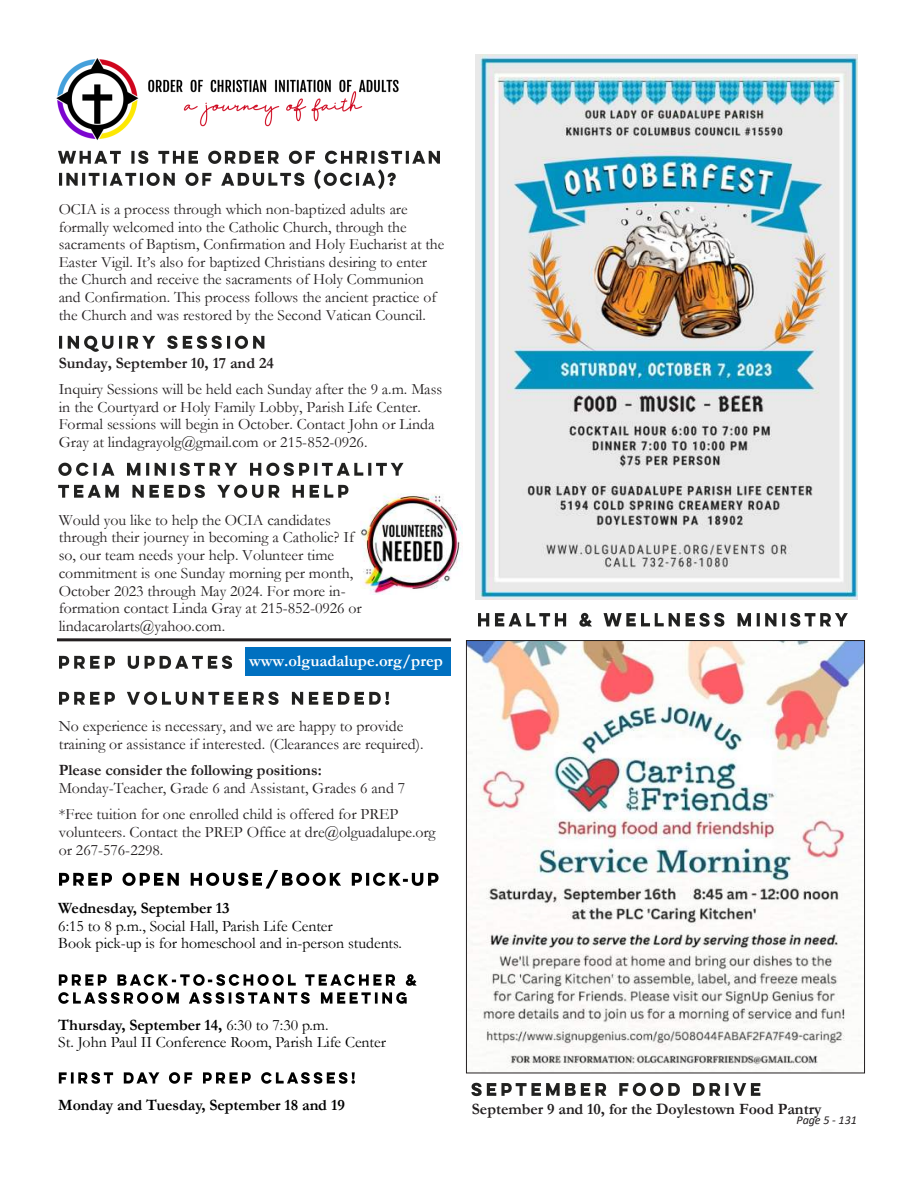
<style>
.page{position:relative;width:918px;height:1188px;background:#fff}
.page>*{position:absolute;margin:0;border:0;box-sizing:border-box;transform-origin:0 0}
.t1{font:700 16.5px "Garamond";color:#fff}
.t2{font:15.9px/17.7px "Garamond";color:#231f20}
.t3{font:15.9px/17.7px "Garamond";color:#000}
.t4{font:700 15.9px "Garamond";color:#231f20}
.t5{font:700 15.9px "Garamond";color:#000}
.t6{font:15.6px/17.5px "Garamond";color:#231f20}
.t7{font:italic 12px "Calibri";color:#231f20}
.s1{font-weight:700}
</style>
<div class="page">
<img style="left:59px;top:691px;width:331px;height:14px">
<img style="left:59px;top:870px;width:342px;height:19px">
<img style="left:402px;top:873px;width:10px;height:9px">
<img style="left:412px;top:872px;width:12px;height:14px">
<img style="left:428px;top:872px;width:11px;height:14px">
<img style="left:58px;top:974px;width:110px;height:12px">
<img style="left:171px;top:979px;width:6px;height:4px">
<img style="left:180px;top:974px;width:25px;height:12px">
<img style="left:207px;top:979px;width:6px;height:4px">
<img style="left:216px;top:974px;width:201px;height:12px">
<img style="left:58px;top:992px;width:349px;height:12px">
<img style="left:58px;top:1072px;width:297px;height:12px">
<img style="left:59px;top:150px;width:381px;height:14px">
<img style="left:59px;top:169px;width:337px;height:21px">
<img style="left:59px;top:335px;width:206px;height:17px">
<img style="left:56px;top:58px;width:343px;height:82px">
<img style="left:59px;top:462px;width:56px;height:14px">
<img style="left:127px;top:462px;width:277px;height:14px">
<img style="left:59px;top:484px;width:290px;height:14px">
<img style="left:361px;top:494px;width:101px;height:101px">
<img style="left:472px;top:1082px;width:289px;height:15px">
<img style="left:478px;top:612px;width:370px;height:15px">
<img style="left:468px;top:642px;width:395px;height:427px">
<img style="left:59px;top:655px;width:174px;height:14px">
<div style="left:245px;top:647px;width:206px;height:29px;background:#0070c0"></div>
<hr style="left:57px;top:638px;width:394px;height:3px;background:#231f20">
<img style="left:475px;top:54px;width:382px;height:546px">
<p class="t6" style="left:59px;top:201px;width:387px">OCIA is a process through which non-baptized adults are formally welcomed into the Catholic Church, through the sacraments of Baptism, Confirmation and Holy Eucharist at the Easter Vigil. It’s also for baptized Christians desiring to enter the Church and receive the sacraments of Holy Communion and Confirmation. This process follows the ancient practice of the Church and was restored by the Second Vatican Council.</p>
<p class="t2" style="left:59px;top:350px;width:385px;line-height:26.1px"><span class="s1">Sunday, September 10, 17 and 24<br></span>Inquiry Sessions will be held each Sunday after the 9 a.m. Mass</p>
<p class="t2" style="left:59px;top:398px;width:377px">in the Courtyard or Holy Family Lobby, Parish Life Center.<br>Formal sessions will begin in October. Contact John or Linda<br>Gray at lindagrayolg@gmail.com or 215-852-0926.</p>
<p class="t2" style="left:59px;top:511px;width:305px">Would you like to help the OCIA candidates through their journey in becoming a Catholic? If so, our team needs your help. Volunteer time commitment is one Sunday morning per month, October 2023 through May 2024. For more in&shy;formation contact Linda Gray at 215-852-0926 or lindacarolarts@yahoo.com.</p>
<p class="t1" style="left:249px;top:652px;width:195px">www.olguadalupe.org/prep</p>
<p class="t2" style="left:59px;top:718px;width:367px">No experience is necessary, and we are happy to provide training or assistance if interested. (Clearances are required).</p>
<p class="t4" style="left:59px;top:761px;width:265px">Please consider the following positions:</p>
<p class="t2" style="left:59px;top:779px;width:348px">Monday-Teacher, Grade 6 and Assistant, Grades 6 and 7</p>
<p class="t2" style="left:59px;top:805px;width:379px">*Free tuition for one enrolled child is offered for PREP volunteers. Contact the PREP Office at dre@olguadalupe.org or 267-576-2298.</p>
<p class="t3" style="left:58px;top:899px;width:345px"><span class="s1">Wednesday, September 13<br></span>6:15 to 8 p.m., Social Hall, Parish Life Center<br>Book pick-up is for homeschool and in-person students.</p>
<p class="t3" style="left:58px;top:1016px;width:329px"><span class="s1">Thursday, September 14,</span> 6:30 to 7:30 p.m.<br>St. John Paul II Conference Room, Parish Life Center</p>
<p class="t5" style="left:58px;top:1096px;width:288px">Monday and Tuesday, September 18 and 19</p>
<p class="t4" style="left:472px;top:1100px;width:351px">September 9 and 10, for the Doylestown Food Pantry</p>
<p class="t7" style="left:796px;top:1115px;width:62px">Page 5 - 131</p>
</div>
